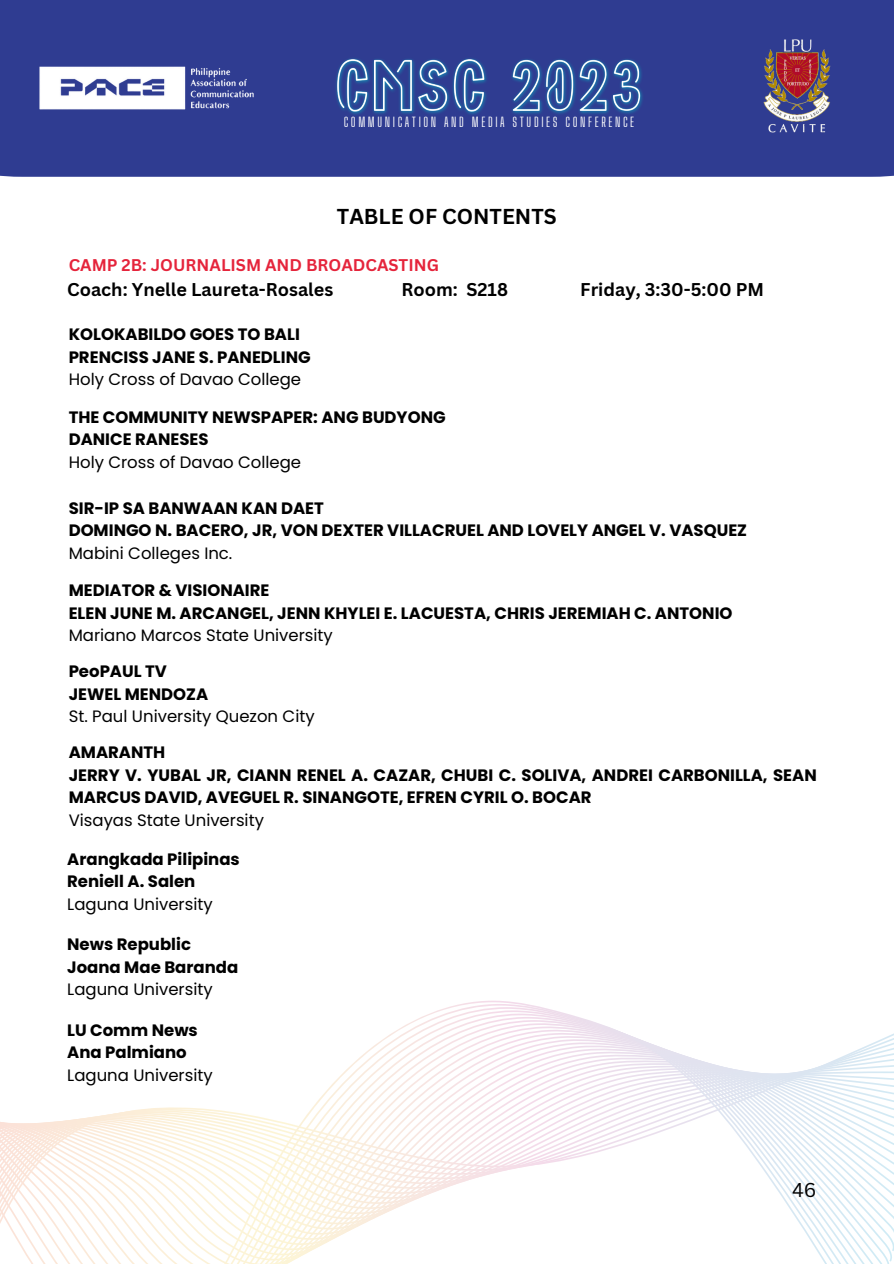
<style>
.page{position:relative;width:894px;height:1264px;background:#fff}
.page>*{position:absolute;margin:0;border:0;box-sizing:border-box;transform-origin:0 0}
.t1{font:700 21px "Canva Sans";color:#000}
.t2{font:19.5px "Canva Sans";color:#000}
.t3{font:700 18px "Canva Sans";color:#000}
.t4{font:700 16.5px/22.5px "Poppins";color:#000}
.t5{font:16.5px "Poppins";color:#000}
.t6{font:700 16.5px "Canva Sans";color:#e5243b}
.t7{font:12.9px "Big Shoulders Display";letter-spacing:.2em;color:#fff}
</style>
<div class="page">
<div style="left:0;top:0;width:893px;height:177px;background:#2f3c91"></div>
<img style="left:39px;top:66px;width:215px;height:44px">
<img style="left:763px;top:39px;width:68px;height:94px">
<svg style="left:0;top:1000px;width:872px;height:263px"></svg>
<img style="left:336px;top:58px;width:307px;height:57px">
<p class="t7" style="left:343px;top:114px;width:292px">COMMUNICATION AND MEDIA STUDIES CONFERENCE</p>
<h2 class="t1" style="left:337px;top:202px;width:221px">TABLE OF CONTENTS</h2>
<p class="t6" style="left:69px;top:253px;width:372px">CAMP 2B: JOURNALISM AND BROADCASTING</p>
<p class="t3" style="left:67px;top:277px;width:267px">Coach: Ynelle Laureta-Rosales</p>
<p class="t3" style="left:401px;top:277px;width:108px">Room: S218</p>
<p class="t3" style="left:580px;top:277px;width:185px">Friday, 3:30-5:00 PM</p>
<p class="t4" style="left:69px;top:323px;width:232px">KOLOKABILDO GOES TO BALI</p>
<p class="t4" style="left:69px;top:346px;width:243px">PRENCISS JANE S. PANEDLING</p>
<p class="t5" style="left:69px;top:368px;width:234px">Holy Cross of Davao College</p>
<p class="t4" style="left:69px;top:405px;width:378px">THE COMMUNITY NEWSPAPER: ANG BUDYONG</p>
<p class="t4" style="left:69px;top:428px;width:141px">DANICE RANESES</p>
<p class="t5" style="left:69px;top:450px;width:234px">Holy Cross of Davao College</p>
<p class="t4" style="left:69px;top:497px;width:257px">SIR-IP SA BANWAAN KAN DAET</p>
<p class="t4" style="left:69px;top:519px;width:679px">DOMINGO N. BACERO, JR, VON DEXTER VILLACRUEL AND LOVELY ANGEL V. VASQUEZ</p>
<p class="t5" style="left:69px;top:541px;width:165px">Mabini Colleges Inc.</p>
<p class="t4" style="left:69px;top:579px;width:202px">MEDIATOR &amp; VISIONAIRE</p>
<p class="t4" style="left:69px;top:601px;width:665px">ELEN JUNE M. ARCANGEL, JENN KHYLEI E. LACUESTA, CHRIS JEREMIAH C. ANTONIO</p>
<p class="t5" style="left:69px;top:623px;width:266px">Mariano Marcos State University</p>
<p class="t4" style="left:69px;top:660px;width:100px">PeoPAUL TV</p>
<p class="t4" style="left:69px;top:682px;width:141px">JEWEL MENDOZA</p>
<p class="t5" style="left:69px;top:705px;width:247px">St. Paul University Quezon City</p>
<p class="t4" style="left:69px;top:741px;width:98px">AMARANTH</p>
<p class="t4" style="left:69px;top:763px;width:749px">JERRY V. YUBAL JR, CIANN RENEL A. CAZAR, CHUBI C. SOLIVA, ANDREI CARBONILLA, SEAN<br>MARCUS DAVID, AVEGUEL R. SINANGOTE, EFREN CYRIL O. BOCAR</p>
<p class="t5" style="left:69px;top:808px;width:197px">Visayas State University</p>
<h4 class="t4" style="left:67px;top:847px;width:174px">Arangkada Pilipinas</h4>
<p class="t4" style="left:67px;top:870px;width:130px">Reniell A. Salen</p>
<p class="t5" style="left:67px;top:892px;width:147px">Laguna University</p>
<p class="t4" style="left:67px;top:933px;width:125px">News Republic</p>
<p class="t4" style="left:67px;top:955px;width:172px">Joana Mae Baranda</p>
<p class="t5" style="left:67px;top:977px;width:147px">Laguna University</p>
<p class="t4" style="left:67px;top:1018px;width:132px">LU Comm News</p>
<p class="t4" style="left:67px;top:1041px;width:121px">Ana Palmiano</p>
<p class="t5" style="left:67px;top:1063px;width:147px">Laguna University</p>
<h3 class="t2" style="left:791px;top:1175px;width:26px">46</h3>
</div>
